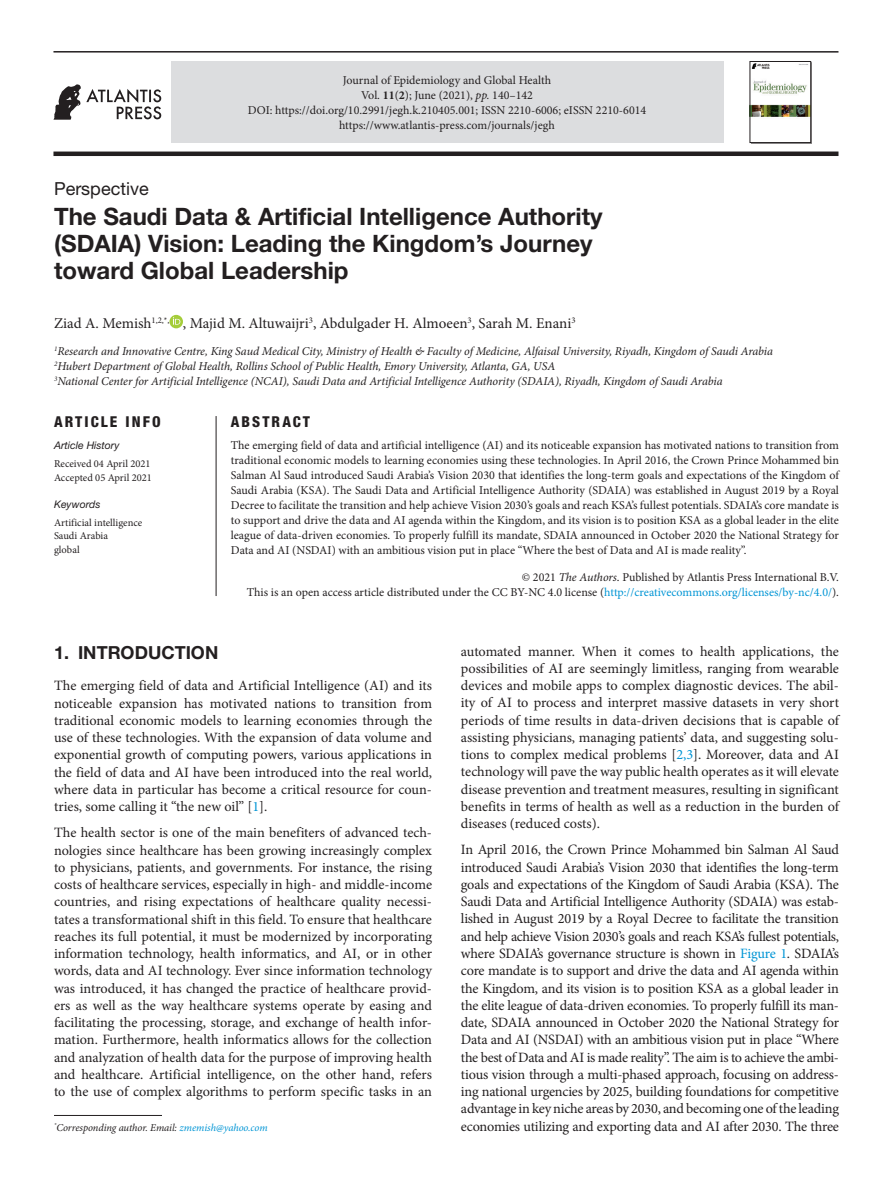
<style>
.page{position:relative;width:893px;height:1191px;background:#fff}
.page>*{position:absolute;margin:0;border:0;box-sizing:border-box;transform-origin:0 0}
.article_title{font:700 24px/27px "Helvetica Neue LT Std";color:#231f20}
.head-1{font:700 18px "Helvetica Neue LT Std";color:#231f20}
.article_type{font:18px "Helvetica Neue LT Std";color:#231f20}
.author_name{font:15px "Minion Pro";color:#231f20}
.corres_author{font:800 condensed 15px "Helvetica Neue LT Std";letter-spacing:.14em;color:#231f20}
.para-2{font:14.25px/17.2px "Minion Pro";letter-spacing:-.005em;color:#231f20;text-align:justify}
.para-1{font:14.25px/17.2px "Minion Pro";color:#231f20;text-align:justify}
.corres_author-2{font:12px/15px "Minion Pro";color:#231f20;text-align:center}
.author-affil{font:italic 12px "Minion Pro";letter-spacing:-.01em;color:#231f20}
.corres_author-3{font:10.5px/18px "Minion Pro";color:#231f20}
.corres_author-4{font:italic 10.5px "Minion Pro";letter-spacing:-.01em;color:#231f20}
.s1{font-weight:700}
.s2{font-style:italic}
.s3{font-family:"Helvetica Neue LT Std";font-style:italic}
.s4{color:#0095d5}
</style>
<div class="page">
<hr style="left:53px;top:51px;width:785px;height:2px;background:#231f20">
<div style="left:53px;top:151px;width:785px;height:5px;background:#231f20"></div>
<svg style="left:169px;top:315px;width:14px;height:13px"></svg>
<svg style="left:173px;top:317px;width:7px;height:8px"></svg>
<hr style="left:216px;top:416px;width:1px;height:180px;background:#231f20">
<hr style="left:54px;top:1115px;width:108px;height:1px;background:#231f20">
<svg style="left:53px;top:84px;width:108px;height:36px"></svg>
<img style="left:752px;top:63px;width:57px;height:54px">
<div style="left:750px;top:61px;width:61px;height:82px;border:1px solid #231f20"></div>
<div style="left:171px;top:62px;width:552px;height:81px;background:#dcdddf"></div>
<p class="corres_author-2" style="left:343px;top:73px;width:210px">Journal of Epidemiology and Global Health<br>Vol. <span class="s1">11</span>(<span class="s1">2</span>); June (2021), <span class="s2">pp.</span> 140–142</p>
<p class="corres_author-2" style="left:248px;top:103px;width:400px">DOI: https://doi.org/10.2991/jegh.k.210405.001; ISSN 2210-6006; eISSN 2210-6014 https://www.atlantis-press.com/journals/jegh</p>
<p class="article_type" style="left:54px;top:178px;width:96px">Perspective</p>
<p class="article_title" style="left:54px;top:202px;width:550px">The Saudi Data &amp; Artificial Intelligence Authority (SDAIA) Vision: Leading the Kingdom’s Journey toward Global Leadership</p>
<p class="author_name" style="left:54px;top:313px;width:523px">Ziad A. Memish<sup>1,2,*,</sup> , Majid M. Altuwaijri<sup>3</sup>, Abdulgader H. Almoeen<sup>3</sup>, Sarah M. Enani<sup>3</sup></p>
<p class="author-affil" style="left:54px;top:343px;width:720px"><sup>1</sup>Research and Innovative Centre, King Saud Medical City, Ministry of Health &amp; Faculty of Medicine, Alfaisal University, Riyadh, Kingdom of Saudi Arabia</p>
<p class="author-affil" style="left:54px;top:358px;width:503px"><sup>2</sup>Hubert Department of Global Health, Rollins School of Public Health, Emory University, Atlanta, GA, USA</p>
<p class="author-affil" style="left:54px;top:373px;width:670px"><sup>3</sup>National Center for Artificial Intelligence (NCAI), Saudi Data and Artificial Intelligence Authority (SDAIA), Riyadh, Kingdom of Saudi Arabia</p>
<p class="corres_author" style="left:54px;top:412px;width:108px">ARTICLE INFO</p>
<p class="corres_author-3" style="left:54px;top:437px;width:98px"><span class="s3">Article History<br></span>Received 04 April 2021</p>
<p class="corres_author-3" style="left:54px;top:468px;width:99px">Accepted 05 April 2021</p>
<p class="corres_author-3" style="left:54px;top:495px;width:90px"><span class="s3">Keywords<br></span>Artificial intelligence</p>
<p class="corres_author-3" style="left:54px;top:529px;width:56px;line-height:13.5px">Saudi Arabia global</p>
<p class="corres_author" style="left:231px;top:412px;width:81px">ABSTRACT</p>
<p class="corres_author-2" style="left:231px;top:438px;width:610px;text-align:justify">The emerging field of data and artificial intelligence (AI) and its noticeable expansion has motivated nations to transition from traditional economic models to learning economies using these technologies. In April 2016, the Crown Prince Mohammed bin Salman Al Saud introduced Saudi Arabia’s Vision 2030 that identifies the long-term goals and expectations of the Kingdom of Saudi Arabia (KSA). The Saudi Data and Artificial Intelligence Authority (SDAIA) was established in August 2019 by a Royal Decree to facilitate the transition and help achieve Vision 2030’s goals and reach KSA’s fullest potentials. SDAIA’s core mandate is to support and drive the data and AI agenda within the Kingdom, and its vision is to position KSA as a global leader in the elite league of data-driven economies. To properly fulfill its mandate, SDAIA announced in October 2020 the National Strategy for Data and AI (NSDAI) with an ambitious vision put in place “Where the best of Data and AI is made reality”.</p>
<p class="corres_author-2" style="left:247px;top:570px;width:594px;text-align:right">© 2021 <span class="s2">The Authors</span>. Published by Atlantis Press International B.V.<br>This is an open access article distributed under the CC BY-NC 4.0 license (<span class="s4">http://creativecommons.org/licenses/by-nc/4.0/</span>).</p>
<p class="head-1" style="left:54px;top:641px;width:166px">1. INTRODUCTION</p>
<p class="para-1" style="left:54px;top:677px;width:380px">The emerging field of data and Artificial Intelligence (AI) and its noticeable expansion has motivated nations to transition from traditional economic models to learning economies through the use of these technologies. With the expansion of data volume and exponential growth of computing powers, various applications in the field of data and AI have been introduced into the real world, where data in particular has become a critical resource for coun&shy;tries, some calling it “the new oil” [<span class="s4">1</span>].</p>
<p class="para-2" style="left:54px;top:824px;width:380px">The health sector is one of the main benefiters of advanced tech&shy;nologies since healthcare has been growing increasingly complex to physicians, patients, and governments. For instance, the rising costs of healthcare services, especially in high- and middle-income countries, and rising expectations of healthcare quality necessi&shy;tates a transformational shift in this field. To ensure that healthcare reaches its full potential, it must be modernized by incorporating information technology, health informatics, and AI, or in other words, data and AI technology. Ever since information technology was introduced, it has changed the practice of healthcare provid&shy;ers as well as the way healthcare systems operate by easing and facilitating the processing, storage, and exchange of health infor&shy;mation. Furthermore, health informatics allows for the collection and analyzation of health data for the purpose of improving health and healthcare. Artificial intelligence, on the other hand, refers to the use of complex algorithms to perform specific tasks in an</p>
<p class="corres_author-4" style="left:54px;top:1120px;width:215px"><sup>*</sup>Corresponding author. Email: <span class="s4">zmemish@yahoo.com</span></p>
<p class="para-2" style="left:461px;top:642px;width:380px">automated manner. When it comes to health applications, the possibilities of AI are seemingly limitless, ranging from wearable devices and mobile apps to complex diagnostic devices. The abil&shy;ity of AI to process and interpret massive datasets in very short periods of time results in data-driven decisions that is capable of assisting physicians, managing patients’ data, and suggesting solu&shy;tions to complex medical problems [<span class="s4">2,3</span>]. Moreover, data and AI technology will pave the way public health operates as it will elevate disease prevention and treatment measures, resulting in significant benefits in terms of health as well as a reduction in the burden of diseases (reduced costs).</p>
<p class="para-2" style="left:461px;top:841px;width:380px">In April 2016, the Crown Prince Mohammed bin Salman Al Saud introduced Saudi Arabia’s Vision 2030 that identifies the long-term goals and expectations of the Kingdom of Saudi Arabia (KSA). The Saudi Data and Artificial Intelligence Authority (SDAIA) was estab&shy;lished in August 2019 by a Royal Decree to facilitate the transition and help achieve Vision 2030’s goals and reach KSA’s fullest potentials, where SDAIA’s governance structure is shown in <span class="s4">Figure 1</span>. SDAIA’s core mandate is to support and drive the data and AI agenda within the Kingdom, and its vision is to position KSA as a global leader in the elite league of data-driven economies. To properly fulfill its man&shy;date, SDAIA announced in October 2020 the National Strategy for Data and AI (NSDAI) with an ambitious vision put in place “Where the best of Data and AI is made reality”. The aim is to achieve the ambi&shy;tious vision through a multi-phased approach, focusing on address&shy;ing national urgencies by 2025, building foundations for competitive advantage in key niche areas by 2030, and becoming one of the leading economies utilizing and exporting data and AI after 2030. The three</p>
</div>
